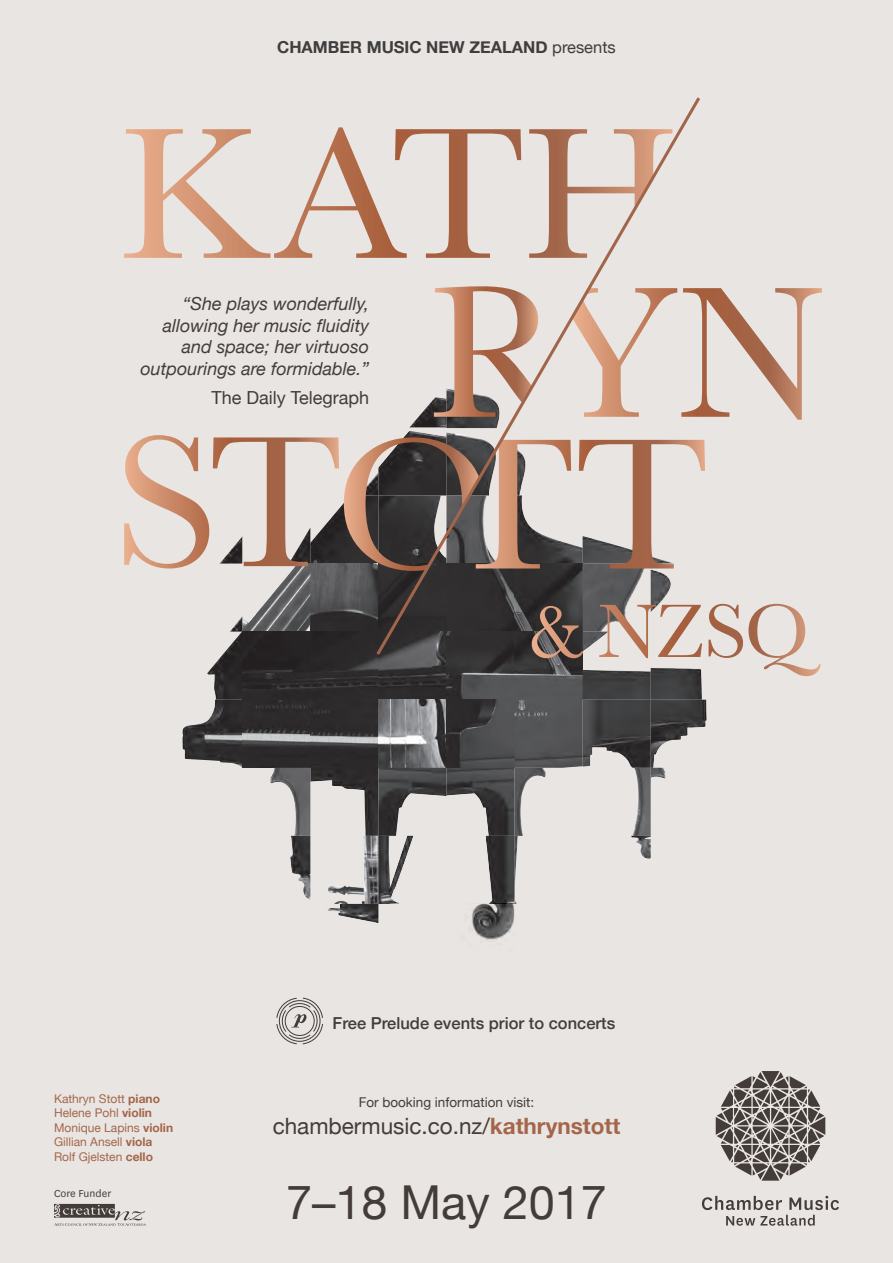
<style>
.page{position:relative;width:893px;height:1263px;background:#e9e5e2}
.page>*{position:absolute;margin:0;border:0;box-sizing:border-box;transform-origin:0 0}
.t1{font:46.8px "Helvetica Neue";color:#443c39}
.t2{font:22.5px "Helvetica Neue";color:#443c39}
.t3{font:italic 18px/21.6px "Helvetica Neue";color:#443c39;text-align:right}
.t4{font:18px "Helvetica Neue";color:#443c39}
.t5{font:500 16.5px "Helvetica Neue";color:#443c39}
.t6{font:700 16.5px "Helvetica Neue";color:#3e3e3f}
.t7{font:13.5px "Helvetica Neue";color:#443c39}
.t8{font:12px/14.4px "Helvetica Neue";color:#a4664b}
.t9{font:11.85px "National";color:#443c39}
.s1{font-weight:400}
.s2{font-weight:700}
.s3{font-weight:700;color:#a4664b}
</style>
<div class="page">
<img style="left:242px;top:571px;width:132px;height:61px">
<img style="left:207px;top:632px;width:444px;height:68px">
<img style="left:229px;top:617px;width:13px;height:15px">
<img style="left:182px;top:700px;width:524px;height:68px">
<img style="left:290px;top:836px;width:20px;height:63px">
<img style="left:270px;top:768px;width:276px;height:68px">
<img style="left:327px;top:836px;width:51px;height:87px">
<img style="left:378px;top:836px;width:35px;height:68px">
<img style="left:485px;top:836px;width:33px;height:68px">
<img style="left:631px;top:768px;width:20px;height:91px">
<img style="left:651px;top:676px;width:51px;height:24px">
<img style="left:471px;top:904px;width:44px;height:36px">
<img style="left:651px;top:768px;width:15px;height:10px">
<svg style="left:532px;top:604px;width:289px;height:72px"></svg>
<svg style="left:276px;top:997px;width:47px;height:48px"></svg>
<svg style="left:702px;top:1196px;width:137px;height:30px"></svg>
<svg style="left:716px;top:1071px;width:109px;height:109px"></svg>
<svg style="left:54px;top:1204px;width:92px;height:22px"></svg>
<svg style="left:124px;top:127px;width:250px;height:131px"></svg>
<svg style="left:124px;top:435px;width:581px;height:136px"></svg>
<svg style="left:703px;top:288px;width:119px;height:132px"></svg>
<svg style="left:374px;top:97px;width:329px;height:561px"></svg>
<p class="t6" style="left:277px;top:34px;width:340px">CHAMBER MUSIC NEW ZEALAND <span class="s1">presents</span></p>
<p class="t3" style="left:140px;top:294px;width:230px">“She plays wonderfully, allowing her music fluidity and space; her virtuoso outpourings are formidable.”</p>
<p class="t4" style="left:211px;top:384px;width:159px">The Daily Telegraph</p>
<p class="t8" style="left:54px;top:1092px;width:121px">Kathryn Stott <span class="s2">piano<br></span>Helene Pohl <span class="s2">violin<br></span>Monique Lapins <span class="s2">violin<br></span>Gillian Ansell <span class="s2">viola<br></span>Rolf Gjelsten <span class="s2">cello</span></p>
<p class="t9" style="left:54px;top:1186px;width:59px">Core Funder</p>
<p class="t5" style="left:333px;top:1010px;width:284px">Free Prelude events prior to concerts</p>
<p class="t7" style="left:359px;top:1092px;width:177px">For booking information visit:</p>
<p class="t2" style="left:273px;top:1110px;width:349px">chambermusic.co.nz/<span class="s3">kathrynstott</span></p>
<h1 class="t1" style="left:286px;top:1169px;width:322px">7–18 May 2017</h1>
</div>
